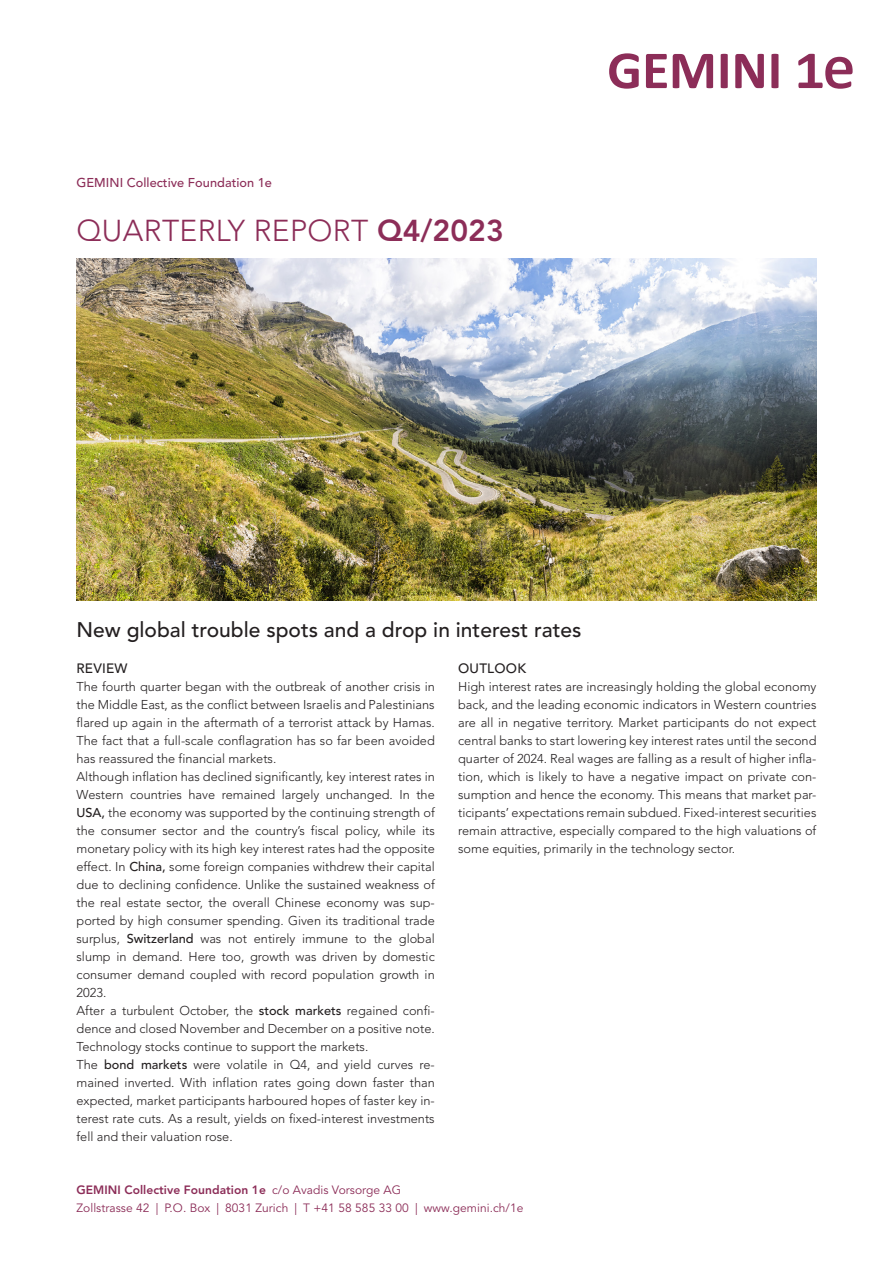
<style>
.page{position:relative;width:893px;height:1263px;background:#fff}
.page>*{position:absolute;margin:0;border:0;box-sizing:border-box;transform-origin:0 0}
._00_Titel_1_Deckblat{font:300 30px "Avenir LT Std";letter-spacing:.01em;color:#8c2d58}
._01_Lead_blue_2_Spal{font:500 21px "Avenir LT Std";color:#231f20}
._02_LT_light_E{font:500 13.5px "Avenir LT Std";letter-spacing:.015em;color:#231f20}
._03_UT_1{font:500 13.5px "Avenir LT Std";letter-spacing:.015em;color:#231f20}
._02_LT_light_E-2{font:300 12.75px/18px "Avenir LT Std";color:#231f20;text-align:justify}
._00_Titel_3_Zusatz{font:500 12.75px "Avenir LT Std";letter-spacing:.005em;color:#8c2d58}
._07_Adressblock{font:12px/18px "Avenir LT Std";letter-spacing:.005em;color:#8c2d58}
.s1{font-weight:800}
.s2{font-weight:500}
</style>
<div class="page">
<img style="left:77px;top:259px;width:739px;height:342px">
<svg style="left:609px;top:53px;width:30px;height:36px"></svg>
<svg style="left:646px;top:54px;width:21px;height:34px"></svg>
<svg style="left:673px;top:54px;width:40px;height:34px"></svg>
<svg style="left:721px;top:54px;width:7px;height:34px"></svg>
<svg style="left:735px;top:54px;width:29px;height:34px"></svg>
<svg style="left:771px;top:54px;width:7px;height:34px"></svg>
<svg style="left:798px;top:54px;width:55px;height:35px"></svg>
<p class="_00_Titel_3_Zusatz" style="left:77px;top:175px;width:197px">GEMINI Collective Foundation 1e</p>
<p class="_00_Titel_1_Deckblat" style="left:77px;top:213px;width:429px">QUARTERLY REPORT <span class="s1">Q4/2023</span></p>
<p class="_01_Lead_blue_2_Spal" style="left:77px;top:617px;width:506px">New global trouble spots and a drop in interest rates</p>
<p class="_03_UT_1" style="left:77px;top:660px;width:53px">REVIEW</p>
<p class="_02_LT_light_E-2" style="left:77px;top:677px;width:360px">The fourth quarter began with the outbreak of another crisis in the Middle East, as the conflict between Israelis and Palestinians flared up again in the aftermath of a terrorist attack by Hamas.<br>The fact that a full-scale conflagration has so far been avoided has reassured the financial markets.</p>
<p class="_02_LT_light_E-2" style="left:77px;top:767px;width:360px">Although inflation has declined significantly, key interest rates in Western countries have remained largely unchanged. In the <span class="s2">USA,</span> the economy was supported by the continuing strength of the consumer sector and the country’s fiscal policy, while its monetary policy with its high key interest rates had the opposite effect. In <span class="s2">China,</span> some foreign companies withdrew their capital due to declining confidence. Unlike the sustained weakness of the real estate sector, the overall Chinese economy was sup&shy;ported by high consumer spending. Given its traditional trade surplus, <span class="s2">Switzerland</span> was not entirely immune to the global slump in demand. Here too, growth was driven by domestic consumer demand coupled with record population growth in 2023.</p>
<p class="_02_LT_light_E-2" style="left:77px;top:1001px;width:360px">After a turbulent October, the <span class="s2">stock markets</span> regained confi&shy;dence and closed November and December on a positive note.<br>Technology stocks continue to support the markets.</p>
<p class="_02_LT_light_E-2" style="left:77px;top:1055px;width:360px">The <span class="s2">bond markets</span> were volatile in Q4, and yield curves re&shy;mained inverted. With inflation rates going down faster than expected, market participants harboured hopes of faster key in&shy;terest rate cuts. As a result, yields on fixed-interest investments fell and their valuation rose.</p>
<p class="_02_LT_light_E" style="left:458px;top:660px;width:69px">OUTLOOK</p>
<p class="_02_LT_light_E-2" style="left:458px;top:677px;width:360px">High interest rates are increasingly holding the global economy back, and the leading economic indicators in Western countries are all in negative territory. Market participants do not expect central banks to start lowering key interest rates until the second quarter of 2024. Real wages are falling as a result of higher infla&shy;tion, which is likely to have a negative impact on private con&shy;sumption and hence the economy. This means that market par&shy;ticipants’ expectations remain subdued. Fixed-interest securities remain attractive, especially compared to the high valuations of some equities, primarily in the technology sector.</p>
<p class="_07_Adressblock" style="left:77px;top:1181px;width:448px"><span class="s1">GEMINI Collective Foundation 1e</span> c/o Avadis Vorsorge AG<br>Zollstrasse 42 | P.O. Box | 8031 Zurich | T +41 58 585 33 00 | www.gemini.ch/1e</p>
</div>
